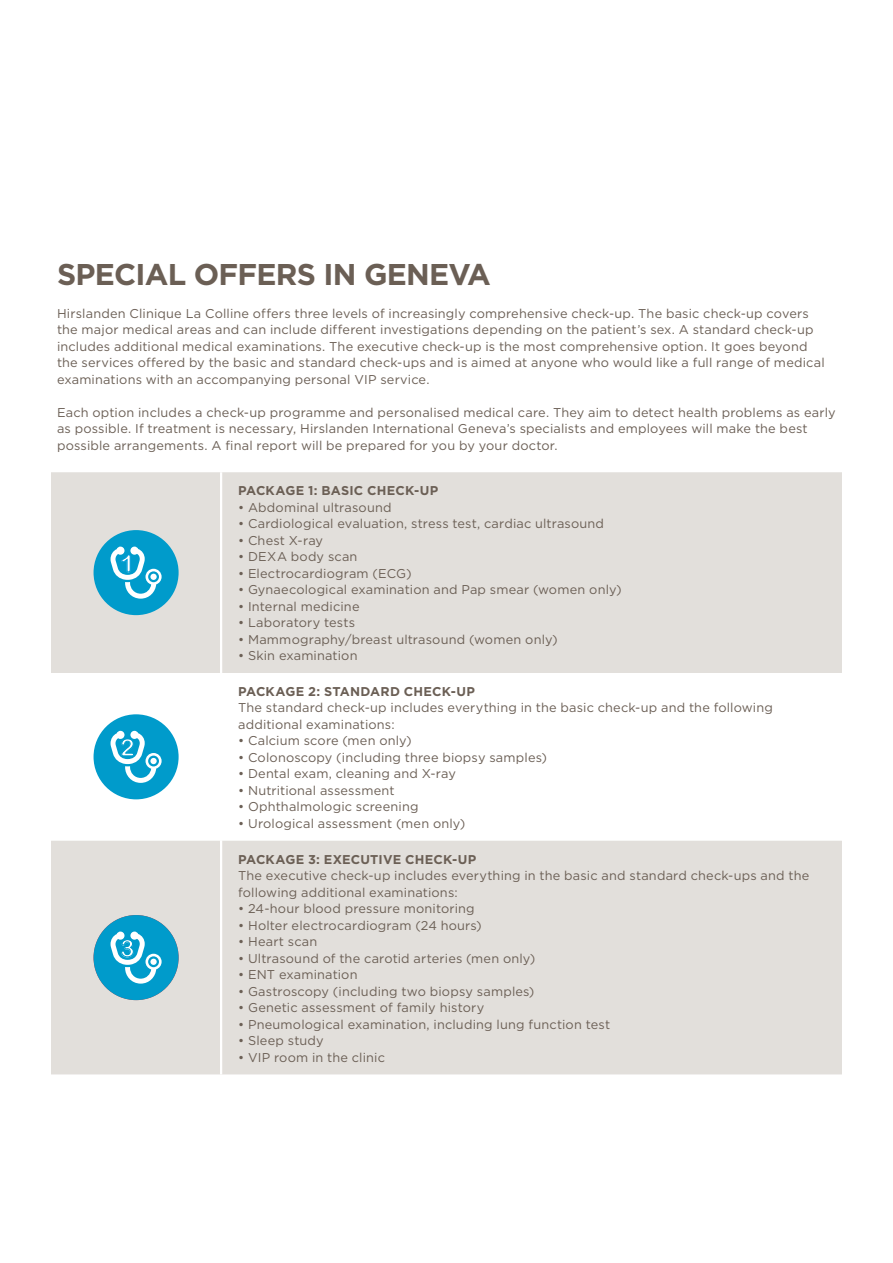
<style>
.page{position:relative;width:893px;height:1263px;background:#fff}
.page>*{position:absolute;margin:0;border:0;box-sizing:border-box;transform-origin:0 0}
.t1{font:700 30px "Gotham";letter-spacing:-.025em;color:#6b5f55}
.t2{font:23.55px "Arial Rounded MT Bold";color:#fff}
.t3{font:12.75px/16.5px "Gotham";letter-spacing:.015em;color:#6b5f55}
.t4{font:700 12.75px "Gotham";letter-spacing:.02em;color:#6b5f55}
</style>
<div class="page">
<svg style="left:51px;top:472px;width:791px;height:602px;fill:#e2dfdb"></svg>
<hr style="left:220px;top:472px;width:2px;height:201px;background:#fff">
<hr style="left:220px;top:673px;width:2px;height:168px;background:#fff">
<hr style="left:220px;top:841px;width:2px;height:233px;background:#fff">
<div style="left:94px;top:530px;width:85px;height:85px;background:#009bcb;border-radius:50%"></div>
<svg style="left:111px;top:547px;width:51px;height:52px"></svg>
<div style="left:94px;top:714px;width:85px;height:85px;background:#009bcb;border-radius:50%"></div>
<svg style="left:111px;top:731px;width:51px;height:52px"></svg>
<div style="left:94px;top:915px;width:85px;height:85px;background:#009bcb;border-radius:50%"></div>
<svg style="left:111px;top:931px;width:51px;height:52px"></svg>
<h1 class="t1" style="left:57px;top:254px;width:435px">SPECIAL OFFERS IN GENEVA</h1>
<p class="t3" style="left:57px;top:305px;width:769px">Hirslanden Clinique La Colline offers three levels of increasingly comprehensive check-up. The basic check-up covers the major medical areas and can include different investigations depending on the patient’s sex. A standard check-up includes additional medical examinations. The executive check-up is the most comprehensive option. It goes beyond the services offered by the basic and standard check-ups and is aimed at anyone who would like a full range of medical examinations with an accompanying personal VIP service.</p>
<p class="t3" style="left:57px;top:404px;width:780px">Each option includes a check-up programme and personalised medical care. They aim to detect health problems as early as possible. If treatment is necessary, Hirslanden I nternational Geneva’s specialists and employees will make the best possible arrangements. A final report will be prepared for you by your doctor.</p>
<h2 class="t2" style="left:120px;top:549px;width:15px">1</h2>
<h2 class="t2" style="left:120px;top:733px;width:15px">2</h2>
<h2 class="t2" style="left:120px;top:934px;width:15px">3</h2>
<p class="t4" style="left:238px;top:482px;width:200px">PACKAGE 1: BASIC CHECK-UP</p>
<p class="t3" style="left:238px;top:499px;width:155px">• Abdominal ultrasound</p>
<p class="t3" style="left:238px;top:515px;width:367px">• Cardiological evaluation, stress test, cardiac ultrasound</p>
<p class="t3" style="left:238px;top:532px;width:86px">• Chest X-ray</p>
<p class="t3" style="left:238px;top:548px;width:121px">• DEXA body scan</p>
<p class="t3" style="left:238px;top:565px;width:175px">• Electrocardiogram (ECG)</p>
<p class="t3" style="left:238px;top:581px;width:385px">• Gynaecological examination and Pap smear (women only)</p>
<p class="t3" style="left:238px;top:598px;width:123px">• Internal medicine</p>
<p class="t3" style="left:238px;top:614px;width:119px">• Laboratory tests</p>
<p class="t3" style="left:238px;top:631px;width:321px">• Mammography/breast ultrasound (women only)</p>
<p class="t3" style="left:238px;top:647px;width:121px">• Skin examination</p>
<p class="t4" style="left:238px;top:683px;width:105px">PACKAGE 2: STANDARD</p>
<p class="t4" style="left:404px;top:683px;width:71px">CHECK-UP</p>
<p class="t3" style="left:238px;top:699px;width:536px">The standard check-up includes everything in the basic check-up and the following additional examinations:</p>
<p class="t3" style="left:238px;top:732px;width:175px">• Calcium score (men only)</p>
<p class="t3" style="left:238px;top:749px;width:310px">• Colonoscopy (including three biopsy samples)</p>
<p class="t3" style="left:238px;top:765px;width:219px">• Dental exam, cleaning and X-ray</p>
<p class="t3" style="left:238px;top:782px;width:158px">• Nutritional assessment</p>
<p class="t3" style="left:238px;top:798px;width:182px">• Ophthalmologic screening</p>
<p class="t3" style="left:238px;top:815px;width:229px">• Urological assessment (men only)</p>
<p class="t4" style="left:238px;top:851px;width:141px">PACKAGE 3: EXECUTIVE</p>
<p class="t4" style="left:405px;top:851px;width:71px">CHECK-UP</p>
<p class="t3" style="left:238px;top:867px;width:573px">The executive check-up includes everything in the basic and standard check-ups and the following additional examinations:</p>
<p class="t3" style="left:238px;top:900px;width:238px">• 24-hour blood pressure monitoring</p>
<p class="t3" style="left:238px;top:917px;width:245px">• Holter electrocardiogram (24 hours)</p>
<p class="t3" style="left:238px;top:933px;width:81px">• Heart scan</p>
<p class="t3" style="left:238px;top:950px;width:299px">• Ultrasound of the carotid arteries (men only)</p>
<p class="t3" style="left:238px;top:966px;width:121px">• ENT examination</p>
<p class="t3" style="left:238px;top:983px;width:298px">• Gastroscopy (including two biopsy samples)</p>
<p class="t3" style="left:238px;top:999px;width:248px">• Genetic assessment of family history</p>
<p class="t3" style="left:238px;top:1016px;width:374px">• Pneumological examination, including lung function test</p>
<p class="t3" style="left:238px;top:1032px;width:87px">• Sleep study</p>
<p class="t3" style="left:238px;top:1049px;width:148px">• VIP room in the clinic</p>
</div>
